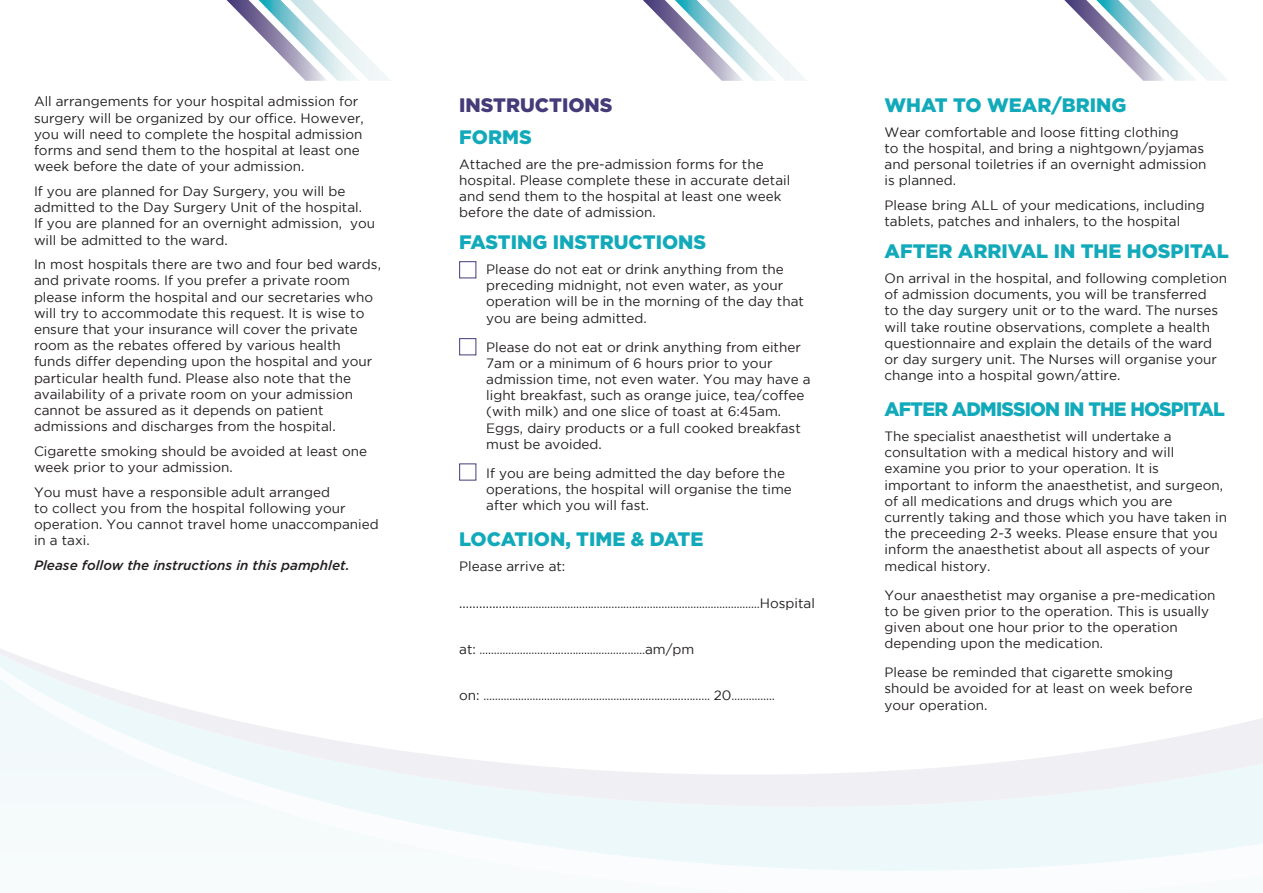
<style>
.page{position:relative;width:1263px;height:893px;background:#fff}
.page>*{position:absolute;margin:0;border:0;box-sizing:border-box;transform-origin:0 0}
.t1{font:900 19.5px "Gotham";color:#12aabb}
.t2{font:900 19.5px "Gotham";letter-spacing:-.04em;color:#12aabb}
.t3{font:900 19.5px "Gotham";color:#453b79}
.t4{font:13.5px/16.2px "Gotham";color:#231f20}
.t5{font:italic 500 13.5px "Gotham";color:#231f20}
.t6{font:12px "Gotham";color:#231f20}
.s1{font-size:13.5px}
</style>
<div class="page">
<svg style="left:402px;top:820px;width:861px;height:51px;fill:#ecf8f9"></svg>
<svg style="left:0;top:649px;width:1263px;height:171px"></svg>
<svg style="left:1064px;top:0;width:163px;height:81px"></svg>
<svg style="left:643px;top:0;width:163px;height:81px"></svg>
<svg style="left:227px;top:0;width:163px;height:81px"></svg>
<div style="left:459px;top:261px;width:17px;height:17px;background:#fff;border:1px solid #453b79"></div>
<div style="left:459px;top:338px;width:17px;height:17px;background:#fff;border:1px solid #453b79"></div>
<p class="t4" style="left:34px;top:93px;width:331px">All arrangements for your hospital admission for surgery will be organized by our office. However, you will need to complete the hospital admission forms and send them to the hospital at least one week before the date of your admission.</p>
<p class="t4" style="left:34px;top:183px;width:343px">If you are planned for Day Surgery, you will be admitted to the Day Surgery Unit of the hospital.<br>If you are planned for an overnight admission, you will be admitted to the ward.</p>
<p class="t4" style="left:34px;top:256px;width:348px">In most hospitals there are two and four bed wards, and private rooms. If you prefer a private room please inform the hospital and our secretaries who will try to accommodate this request. It is wise to ensure that your insurance will cover the private room as the rebates offered by various health funds differ depending upon the hospital and your particular health fund. Please also note that the availability of a private room on your admission cannot be assured as it depends on patient admissions and discharges from the hospital.</p>
<p class="t4" style="left:34px;top:443px;width:335px">Cigarette smoking should be avoided at least one week prior to your admission.</p>
<p class="t4" style="left:34px;top:484px;width:346px">You must have a responsible adult arranged<br>to collect you from the hospital following your operation. You cannot travel home unaccompanied in a taxi.</p>
<p class="t5" style="left:34px;top:557px;width:317px">Please follow the instructions in this pamphlet.</p>
<p class="t3" style="left:459px;top:92px;width:155px">INSTRUCTIONS</p>
<p class="t1" style="left:459px;top:124px;width:74px">FORMS</p>
<p class="t4" style="left:459px;top:156px;width:332px">Attached are the pre-admission forms for the hospital. Please complete these in accurate detail and send them to the hospital at least one week before the date of admission.</p>
<p class="t1" style="left:459px;top:229px;width:249px">FASTING INSTRUCTIONS</p>
<p class="t4" style="left:486px;top:261px;width:319px">Please do not eat or drink anything from the preceding midnight, not even water, as your operation will be in the morning of the day that you are being admitted.</p>
<p class="t4" style="left:486px;top:338px;width:326px">Please do not eat or drink anything from either 7am or a minimum of 6 hours prior to your admission time, not even water. You may have a light breakfast, such as orange juice, tea/coffee (with milk) and one slice of toast at 6:45am.<br>Eggs, dairy products or a full cooked breakfast must be avoided.</p>
<p class="t4" style="left:486px;top:465px;width:307px">If you are being admitted the day before the operations, the hospital will organise the time after which you will fast.</p>
<p class="t1" style="left:459px;top:526px;width:246px">LOCATION, TIME &amp; DATE</p>
<p class="t4" style="left:459px;top:558px;width:108px">Please arrive at:</p>
<p class="t6" style="left:459px;top:598px;width:357px"><span class="s1">.................</span>…………………..............................……………………………<span class="s1">Hospital</span></p>
<p class="t6" style="left:459px;top:643px;width:237px"><span class="s1">at:</span> …………………............……………………<span class="s1">am/pm</span></p>
<p class="t6" style="left:459px;top:689px;width:317px"><span class="s1">on:</span> ……………………………………………........................… <span class="s1">20</span>……………</p>
<p class="t1" style="left:884px;top:92px;width:243px">WHAT TO WEAR/BRING</p>
<p class="t4" style="left:884px;top:124px;width:323px">Wear comfortable and loose fitting clothing<br>to the hospital, and bring a nightgown/pyjamas and personal toiletries if an overnight admission is planned.</p>
<p class="t4" style="left:884px;top:197px;width:322px">Please bring ALL of your medications, including tablets, patches and inhalers, to the hospital</p>
<p class="t1" style="left:884px;top:238px;width:346px">AFTER ARRIVAL IN THE HOSPITAL</p>
<p class="t4" style="left:884px;top:270px;width:344px">On arrival in the hospital, and following completion of admission documents, you will be transferred<br>to the day surgery unit or to the ward. The nurses will take routine observations, complete a health questionnaire and explain the details of the ward or day surgery unit. The Nurses will organise your change into a hospital gown/attire.</p>
<p class="t2" style="left:884px;top:396px;width:342px">AFTER ADMISSION IN THE HOSPITAL</p>
<p class="t4" style="left:884px;top:428px;width:344px">The specialist anaesthetist will undertake a consultation with a medical history and will examine you prior to your operation. It is important to inform the anaesthetist, and surgeon, of all medications and drugs which you are currently taking and those which you have taken in the preceeding 2-3 weeks. Please ensure that you inform the anaesthetist about all aspects of your medical history.</p>
<p class="t4" style="left:884px;top:586px;width:332px">Your anaesthetist may organise a pre-medication to be given prior to the operation. This is usually given about one hour prior to the operation depending upon the medication.</p>
<p class="t4" style="left:884px;top:664px;width:310px">Please be reminded that cigarette smoking should be avoided for at least on week before your operation.</p>
</div>
